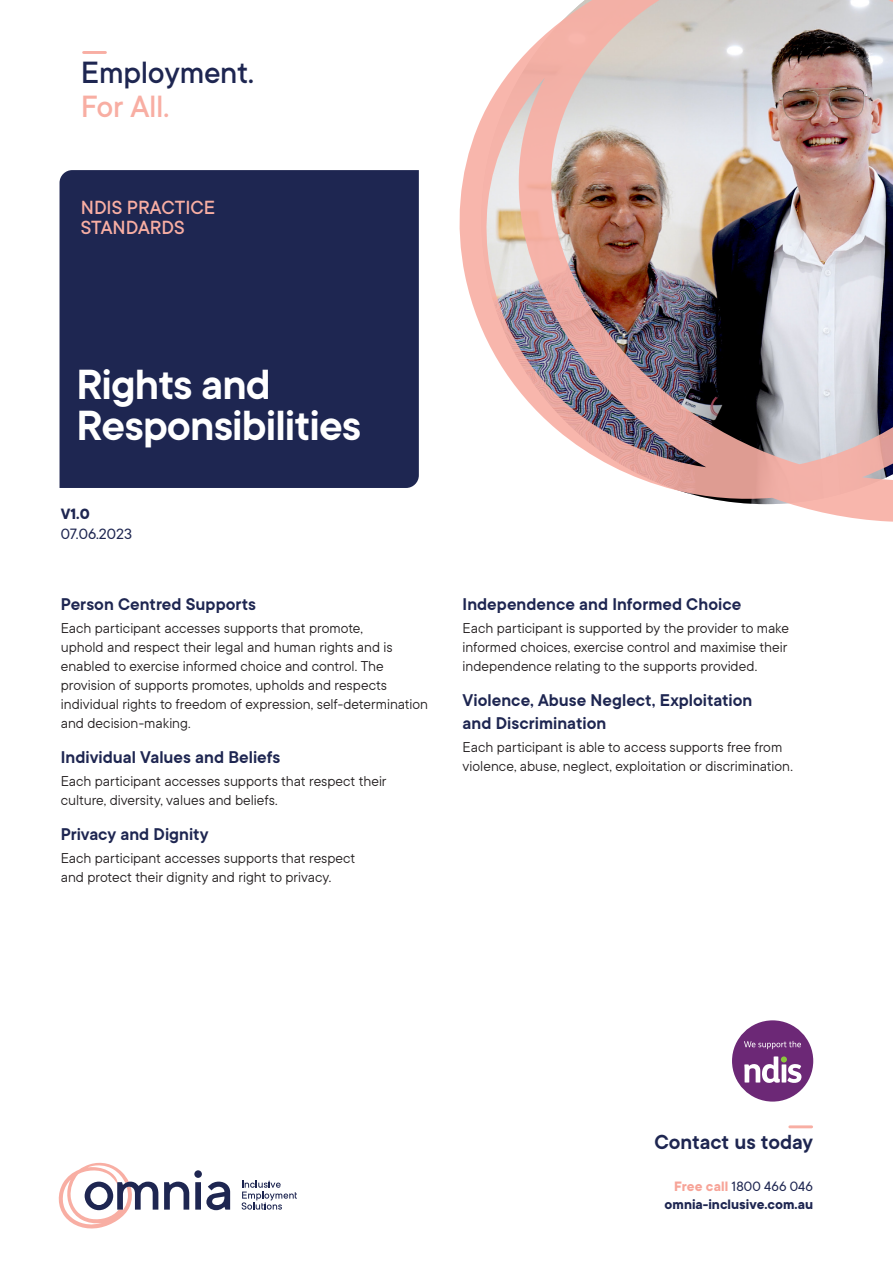
<style>
.page{position:relative;width:893px;height:1263px;background:#fff}
.page>*{position:absolute;margin:0;border:0;box-sizing:border-box;transform-origin:0 0}
.t1{font:600 46.5px/40.5px "TT Commons Classic";letter-spacing:-.02em;color:#fff}
.t2{font:500 33.9px "TT Commons Classic";letter-spacing:-.01em;color:#1e2651}
.t3{font:500 33.9px "TT Commons Classic";letter-spacing:-.01em;color:#f8aea3}
.t4{font:600 22.5px "TT Commons Classic";color:#1e2651}
.t5{font:500 21px/19.5px "TT Commons Classic";color:#f8aea3}
.t6{font:600 18.75px/22.5px "TT Commons Classic";color:#1e2651}
.t7{font:16.5px "TT Commons Classic";color:#1e2651}
.t8{font:700 16.5px "TT Commons Classic";color:#1e2651}
.t9{font:15.75px/18.9px "TT Commons Classic";color:#231f20}
.t10{font:700 15px/18px "TT Commons Classic";color:#1e2651;text-align:right}
.s1{color:#f7a498}
.s2{font-weight:400}
</style>
<div class="page">
<div style="left:60px;top:170px;width:359px;height:318px;background:#1e2651"></div>
<div style="left:732px;top:1020px;width:81px;height:82px;background:#6c2876;border-radius:50%"></div>
<svg style="left:744px;top:1056px;width:58px;height:27px"></svg>
<svg style="left:744px;top:1041px;width:57px;height:8px"></svg>
<img style="left:459px;top:0;width:434px;height:522px">
<hr style="left:84px;top:51px;width:21px;height:3px;background:#f8aea3">
<div style="left:194px;top:1170px;width:8px;height:8px;background:#1e2651;border-radius:50%"></div>
<svg style="left:58px;top:1162px;width:100px;height:67px"></svg>
<svg style="left:164px;top:1181px;width:25px;height:28px"></svg>
<svg style="left:195px;top:1181px;width:35px;height:29px"></svg>
<svg style="left:242px;top:1180px;width:55px;height:29px"></svg>
<hr style="left:790px;top:1125px;width:22px;height:3px;background:#f8aea3">
<h2 class="t2" style="left:81px;top:52px;width:175px">Employment.</h2>
<h2 class="t3" style="left:81px;top:85px;width:90px">For All.</h2>
<h3 class="t5" style="left:81px;top:197px;width:136px">NDIS PRACTICE<br>STANDARDS</h3>
<h1 class="t1" style="left:77px;top:363px;width:286px">Rights and<br>Responsibilities</h1>
<p class="t8" style="left:61px;top:503px;width:30px">V1.0</p>
<p class="t7" style="left:61px;top:523px;width:73px">07.06.2023</p>
<p class="t6" style="left:61px;top:592px;width:197px">Person Centred Supports</p>
<p class="t9" style="left:61px;top:618px;width:369px">Each participant accesses supports that promote,<br>uphold and respect their legal and human rights and is enabled to exercise informed choice and control. The provision of supports promotes, upholds and respects individual rights to freedom of expression, self-determination and decision-making.</p>
<p class="t6" style="left:61px;top:745px;width:221px">Individual Values and Beliefs</p>
<p class="t9" style="left:61px;top:771px;width:327px">Each participant accesses supports that respect their culture, diversity, values and beliefs.</p>
<p class="t6" style="left:61px;top:823px;width:149px">Privacy and Dignity</p>
<p class="t9" style="left:61px;top:848px;width:296px">Each participant accesses supports that respect and protect their dignity and right to privacy.</p>
<p class="t6" style="left:463px;top:592px;width:280px">Independence and Informed Choice</p>
<p class="t9" style="left:463px;top:618px;width:328px;text-align:justify">Each participant is supported by the provider to make informed choices, exercise control and maximise their independence relating to the supports provided.</p>
<p class="t6" style="left:463px;top:689px;width:291px">Violence, Abuse Neglect, Exploitation and Discrimination</p>
<p class="t9" style="left:463px;top:737px;width:332px">Each participant is able to access supports free from violence, abuse, neglect, exploitation or discrimination.</p>
<h3 class="t4" style="left:654px;top:1127px;width:160px">Contact us today</h3>
<p class="t10" style="left:665px;top:1177px;width:150px"><span class="s1">Free call</span> <span class="s2">1800 466 046 </span>omnia-inclusive.com.au</p>
</div>
